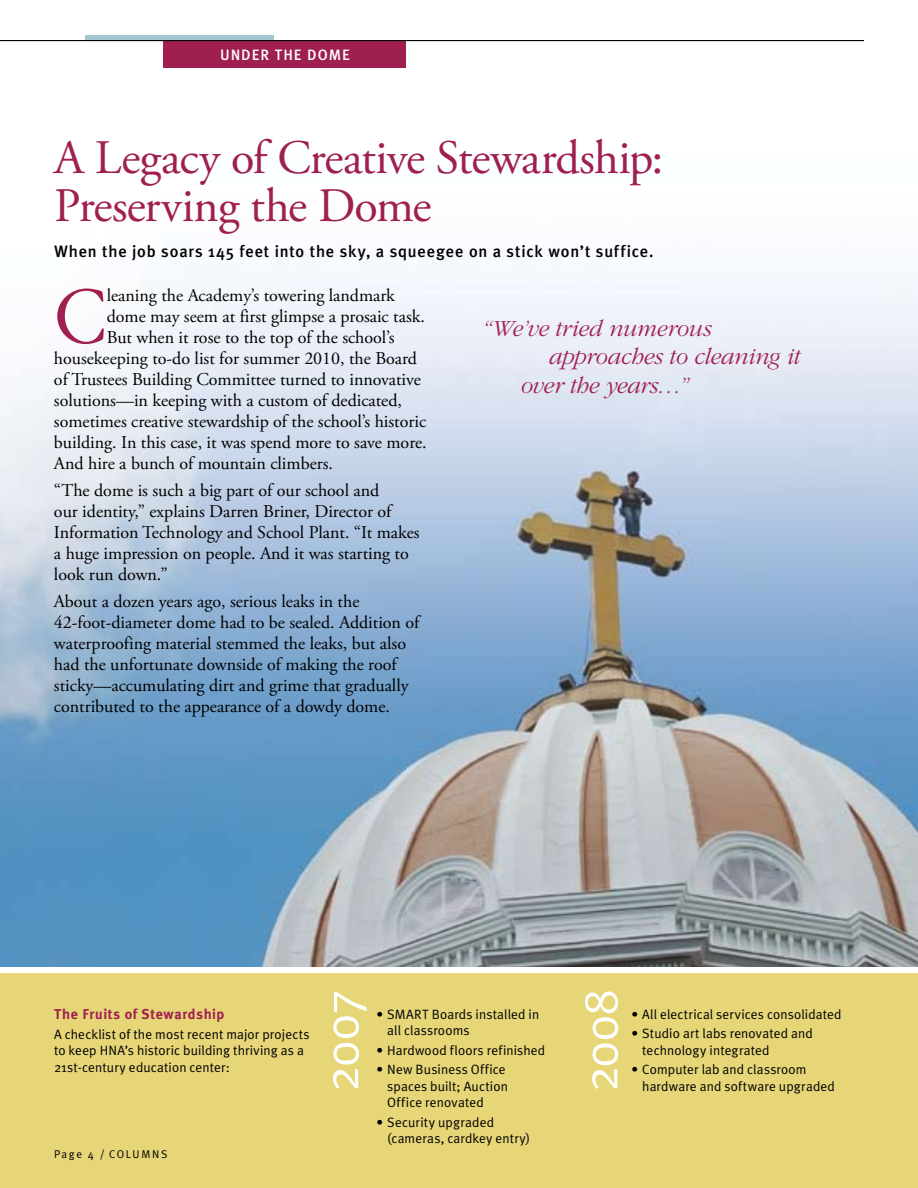
<style>
.page{position:relative;width:918px;height:1188px;background:#fff}
.page>*{position:absolute;margin:0;border:0;box-sizing:border-box;transform-origin:0 0}
.t1{font:300 85.35px "Garamond";color:#a01f51}
.t2{font:48px/48px "Adobe Garamond Pro";letter-spacing:-.02em;color:#a01f51}
.t3{font:italic 300 24px "Garamond";letter-spacing:-.01em;color:#a01f51}
.t4{font:18px/21px "Adobe Garamond Pro";color:#000}
.t5{font:500 16.5px "Meta Plus";letter-spacing:.045em;color:#000}
.t6{font:500 15px "Meta Plus";letter-spacing:.065em;color:#fff}
.t7{font:700 14.25px "Meta Plus";letter-spacing:.04em;color:#a01f51}
.t8{font:13.5px/16.5px "Meta Plus Normal";letter-spacing:.01em;color:#000}
.t9{font:11.25px "Meta Plus Normal";letter-spacing:.145em;color:#000}
</style>
<div class="page">
<img style="left:0;top:41px;width:918px;height:926px">
<div style="left:0;top:973px;width:918px;height:215px;background:#e6d678"></div>
<div style="left:164px;top:41px;width:242px;height:27px;background:#a01f51"></div>
<div style="left:86px;top:35px;width:188px;height:5px;background:#a3c7d1"></div>
<hr style="left:0;top:40px;width:864px;height:1px;background:#000">
<svg style="left:333px;top:992px;width:34px;height:97px"></svg>
<svg style="left:585px;top:992px;width:33px;height:97px"></svg>
<p class="t6" style="left:220px;top:46px;width:131px">under the dome</p>
<h2 class="t2" style="left:54px;top:135px;width:611px">A Legacy of Creative Stewardship:<br>Preserving the Dome</h2>
<p class="t5" style="left:54px;top:242px;width:601px">When the job soars 145 feet into the sky, a squeegee on a stick won’t suffice.</p>
<h1 class="t1" style="left:54px;top:271px;width:54px">C</h1>
<p class="t4" style="left:107px;top:285px;width:290px">leaning the Academy’s towering landmark</p>
<p class="t4" style="left:107px;top:306px;width:320px">dome may seem at first glimpse a prosaic task.</p>
<p class="t4" style="left:107px;top:327px;width:289px">But when it rose to the top of the school’s</p>
<p class="t4" style="left:54px;top:349px;width:365px">housekeeping to-do list for summer 2010, the Board</p>
<p class="t4" style="left:54px;top:370px;width:369px">of Trustees Building Committee turned to innovative</p>
<p class="t4" style="left:54px;top:391px;width:350px">solutions—in keeping with a custom of dedicated,</p>
<p class="t4" style="left:54px;top:412px;width:374px">sometimes creative stewardship of the school’s historic</p>
<p class="t4" style="left:54px;top:433px;width:374px">building. In this case, it was spend more to save more.</p>
<p class="t4" style="left:54px;top:454px;width:281px">And hire a bunch of mountain climbers.</p>
<p class="t4" style="left:54px;top:481px;width:367px">“The dome is such a big part of our school and<br>our identity,” explains Darren Briner, Director of Information Technology and School Plant. “It makes a huge impression on people. And it was starting to look run down.”</p>
<p class="t4" style="left:54px;top:592px;width:367px">About a dozen years ago, serious leaks in the 42-foot-diameter dome had to be sealed. Addition of waterproofing material stemmed the leaks, but also had the unfortunate downside of making the roof sticky—accumulating dirt and grime that gradually contributed to the appearance of a dowdy dome.</p>
<h3 class="t3" style="left:482px;top:316px;width:231px">“We’ve tried numerous</h3>
<h3 class="t3" style="left:549px;top:344px;width:253px">approaches to cleaning it</h3>
<h3 class="t3" style="left:521px;top:373px;width:169px">over the years…”</h3>
<p class="t7" style="left:54px;top:1006px;width:172px">The Fruits of Stewardship</p>
<p class="t8" style="left:54px;top:1025px;width:257px">A checklist of the most recent major projects to keep HNA’s historic building thriving as a<br>21st-century education center:</p>
<p class="t9" style="left:54px;top:1147px;width:115px">Page 4 / COLUMNS</p>
<p class="t8" style="left:387px;top:1006px;width:153px;text-indent:-11px">• SMART Boards installed in all classrooms</p>
<p class="t8" style="left:377px;top:1042px;width:170px">• Hardwood floors refinished</p>
<p class="t8" style="left:387px;top:1061px;width:122px;text-indent:-11px">• New Business Office spaces built; Auction<br>Office renovated</p>
<p class="t8" style="left:387px;top:1114px;width:144px;text-indent:-11px">• Security upgraded (cameras, cardkey entry)</p>
<p class="t8" style="left:632px;top:1006px;width:211px">• All electrical services consolidated</p>
<p class="t8" style="left:642px;top:1025px;width:172px;text-indent:-11px">• Studio art labs renovated and technology integrated</p>
<p class="t8" style="left:642px;top:1061px;width:194px;text-indent:-11px">• Computer lab and classroom hardware and software upgraded</p>
</div>
